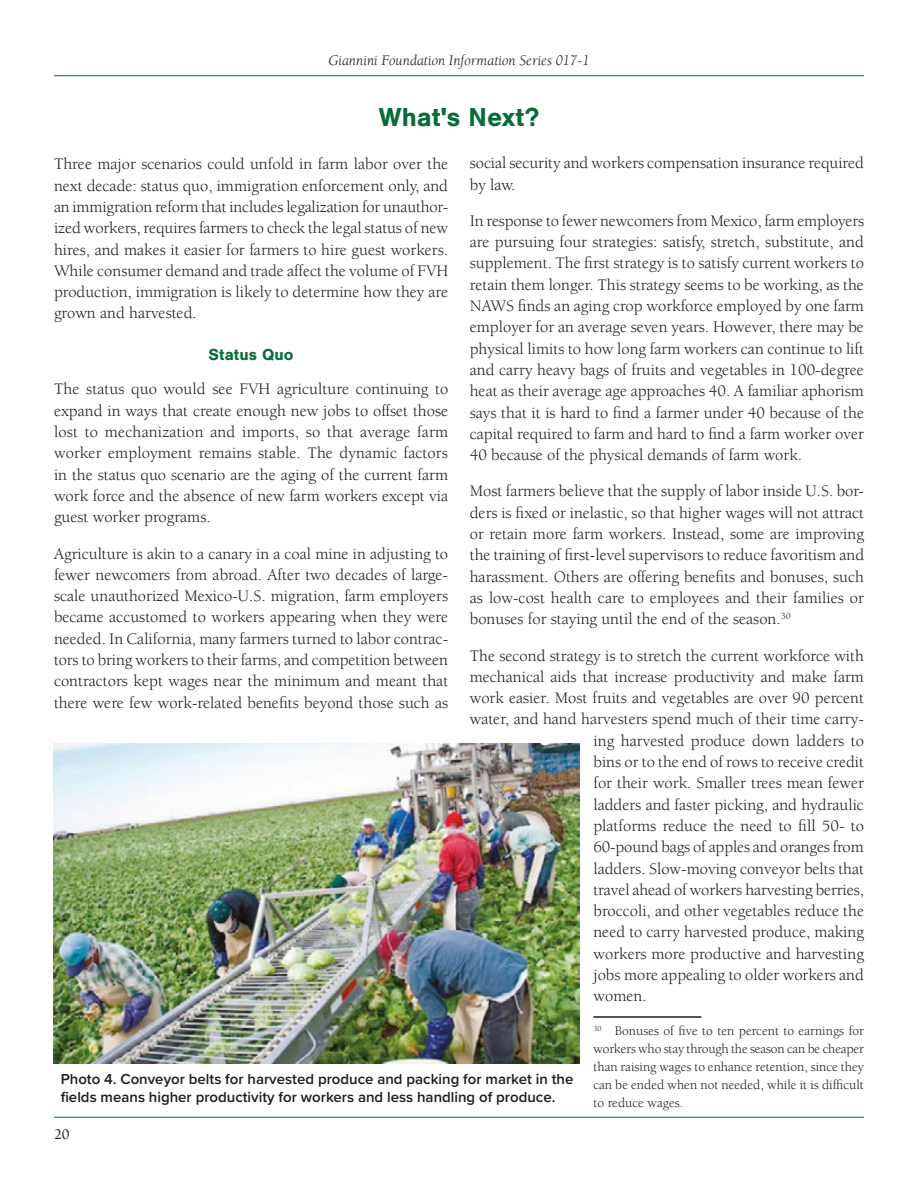
<style>
.page{position:relative;width:918px;height:1188px;background:#fff}
.page>*{position:absolute;margin:0;border:0;box-sizing:border-box;transform-origin:0 0}
.t1{font:700 27px "Nimbus San";color:#036d35}
.t2{font:16.5px/21.3px "Berkeley Std";color:#1d1d1b;text-align:justify}
.t3{font:700 16.5px "Nimbus San";letter-spacing:.005em;color:#036d35}
.t4{font:600 15px/18px "Proxima Nova";color:#1d1d1b}
.t5{font:italic 15px "Berkeley Std";color:#1d1d1b}
.t6{font:500 15px "Berkeley Std";color:#1d1d1b}
.t7{font:13.5px/18px "Berkeley Std";color:#1d1d1b;text-align:justify}
</style>
<div class="page">
<hr style="left:54px;top:75px;width:810px;height:1px;background:#036d35">
<hr style="left:54px;top:1117px;width:810px;height:1px;background:#036d35">
<hr style="left:593px;top:1016px;width:108px;height:2px;background:#1d1d1b">
<img style="left:53px;top:743px;width:527px;height:320px">
<p class="t5" style="left:328px;top:52px;width:263px">Giannini Foundation Information Series 017-1</p>
<h2 class="t1" style="left:379px;top:102px;width:162px">What's Next?</h2>
<p class="t2" style="left:54px;top:154px;width:396px">Three major scenarios could unfold in farm labor over the next decade: status quo, immigration enforcement only, and an immigration reform that includes legalization for unauthor&shy;ized workers, requires farmers to check the legal status of new hires, and makes it easier for farmers to hire guest workers.<br>While consumer demand and trade affect the volume of FVH production, immigration is likely to determine how they are grown and harvested.</p>
<p class="t3" style="left:209px;top:345px;width:86px">Status Quo</p>
<p class="t2" style="left:54px;top:379px;width:396px">The status quo would see FVH agriculture continuing to expand in ways that create enough new jobs to offset those lost to mechanization and imports, so that average farm worker employment remains stable. The dynamic factors in the status quo scenario are the aging of the current farm work force and the absence of new farm workers except via guest worker programs.</p>
<p class="t2" style="left:54px;top:543px;width:396px">Agriculture is akin to a canary in a coal mine in adjusting to fewer newcomers from abroad. After two decades of large&shy;scale unauthorized Mexico-U.S. migration, farm employers became accustomed to workers appearing when they were needed. In California, many farmers turned to labor contrac&shy;tors to bring workers to their farms, and competition between contractors kept wages near the minimum and meant that there were few work-related benefits beyond those such as</p>
<p class="t2" style="left:470px;top:153px;width:396px">social security and workers compensation insurance required by law.</p>
<p class="t2" style="left:470px;top:210px;width:396px">In response to fewer newcomers from Mexico, farm employers are pursuing four strategies: satisfy, stretch, substitute, and supplement. The first strategy is to satisfy current workers to retain them longer. This strategy seems to be working, as the NAWS finds an aging crop workforce employed by one farm employer for an average seven years. However, there may be physical limits to how long farm workers can continue to lift and carry heavy bags of fruits and vegetables in 100-degree heat as their average age approaches 40. A familiar aphorism says that it is hard to find a farmer under 40 because of the capital required to farm and hard to find a farm worker over 40 because of the physical demands of farm work.</p>
<p class="t2" style="left:470px;top:481px;width:396px">Most farmers believe that the supply of labor inside U.S. bor&shy;ders is fixed or inelastic, so that higher wages will not attract or retain more farm workers. Instead, some are improving the training of first-level supervisors to reduce favoritism and harassment. Others are offering benefits and bonuses, such as low-cost health care to employees and their families or bonuses for staying until the end of the season.<sup>30</sup></p>
<p class="t2" style="left:470px;top:645px;width:396px">The second strategy is to stretch the current workforce with mechanical aids that increase productivity and make farm work easier. Most fruits and vegetables are over 90 percent water, and hand harvesters spend much of their time carry-</p>
<p class="t2" style="left:593px;top:730px;width:272px">ing harvested produce down ladders to bins or to the end of rows to receive credit for their work. Smaller trees mean fewer ladders and faster picking, and hydraulic platforms reduce the need to fill 50- to 60-pound bags of apples and oranges from ladders. Slow-moving conveyor belts that travel ahead of workers harvesting berries, broccoli, and other vegetables reduce the need to carry harvested produce, making workers more productive and harvesting jobs more appealing to older workers and women.</p>
<p class="t7" style="left:593px;top:1022px;width:272px"><sup>30</sup> Bonuses of five to ten percent to earnings for workers who stay through the season can be cheaper than raising wages to enhance retention, since they can be ended when not needed, while it is difficult to reduce wages.</p>
<p class="t4" style="left:61px;top:1070px;width:514px">Photo 4. Conveyor belts for harvested produce and packing for market in the fields means higher productivity for workers and less handling of produce.</p>
<p class="t6" style="left:54px;top:1126px;width:17px">20</p>
</div>
